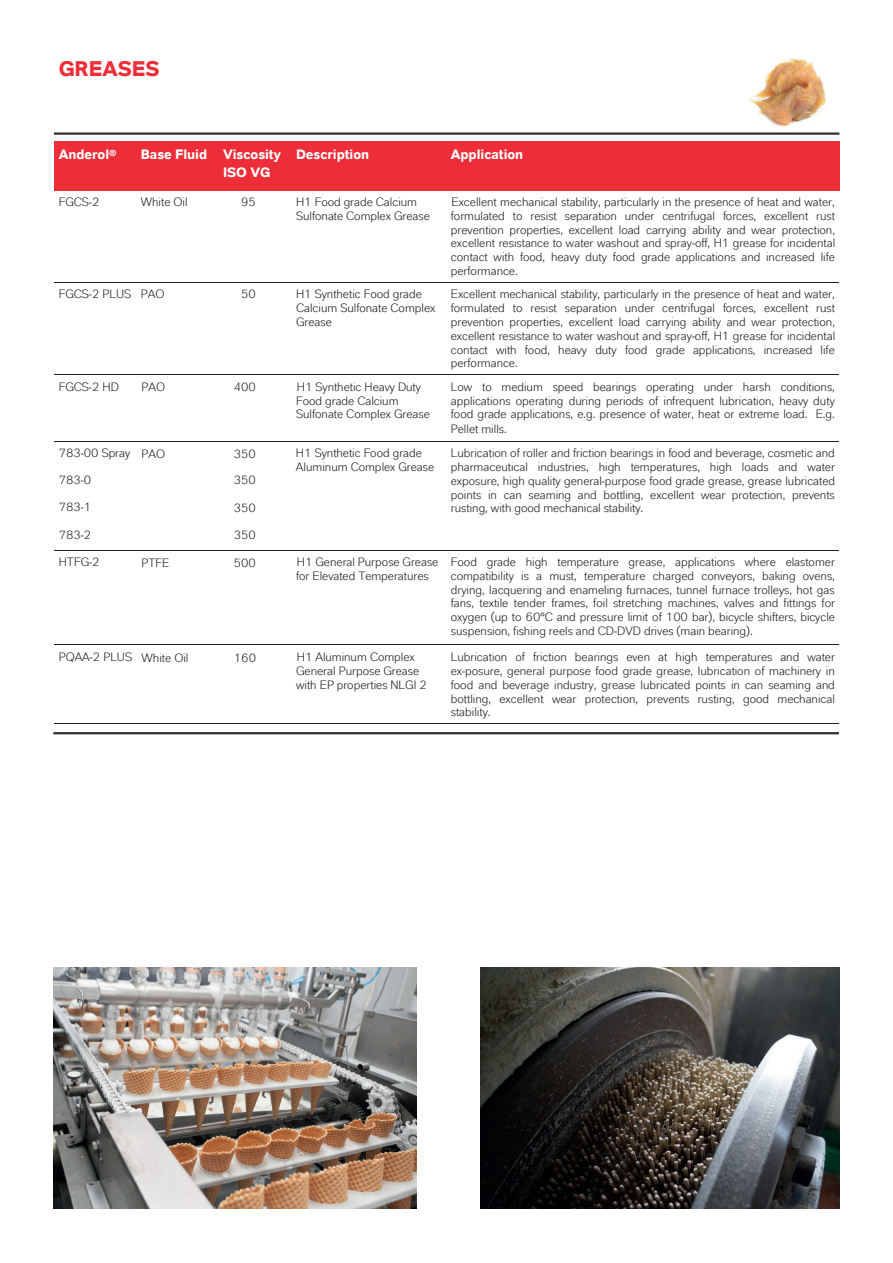
<style>
.page{position:relative;width:893px;height:1263px;background:#fff}
.page>*{position:absolute;margin:0;border:0;box-sizing:border-box;transform-origin:0 0}
.t1{font:700 21px "Lanxess";color:#ed2e38}
.t2{font:700 13.5px/18.3px "Lanxess";color:#fff}
.t3{font:12px/13.8px "Lanxess";color:#231f20}
</style>
<div class="page">
<div style="left:55px;top:141px;width:82px;height:50px;background:#ed2e38"></div>
<div style="left:137px;top:141px;width:82px;height:50px;background:#ed2e38"></div>
<div style="left:219px;top:141px;width:73px;height:50px;background:#ed2e38"></div>
<div style="left:292px;top:141px;width:155px;height:50px;background:#ed2e38"></div>
<div style="left:447px;top:141px;width:392px;height:50px;background:#ed2e38"></div>
<hr style="left:55px;top:282px;width:784px;height:1px;background:#231f20">
<hr style="left:55px;top:375px;width:784px;height:1px;background:#231f20">
<hr style="left:55px;top:441px;width:784px;height:1px;background:#231f20">
<hr style="left:55px;top:550px;width:784px;height:1px;background:#231f20">
<hr style="left:55px;top:644px;width:784px;height:1px;background:#231f20">
<hr style="left:55px;top:723px;width:784px;height:1px;background:#231f20">
<img style="left:748px;top:57px;width:79px;height:70px">
<hr style="left:54px;top:132px;width:785px;height:3px;background:#302e2f">
<hr style="left:53px;top:732px;width:786px;height:2px;background:#302e2f">
<img style="left:54px;top:967px;width:362px;height:242px">
<img style="left:480px;top:968px;width:359px;height:241px">
<h1 class="t1" style="left:59px;top:56px;width:102px">GREASES</h1>
<p class="t2" style="left:59px;top:145px;width:60px">Anderol<sup>®</sup></p>
<p class="t2" style="left:223px;top:145px;width:60px;text-indent:-82px">Base Fluid Viscosity<br>ISO VG</p>
<p class="t2" style="left:296px;top:145px;width:75px">Description</p>
<p class="t2" style="left:451px;top:145px;width:74px">Application</p>
<p class="t3" style="left:59px;top:195px;width:42px">FGCS-2</p>
<p class="t3" style="left:141px;top:195px;width:48px">White Oil</p>
<p class="t3" style="left:241px;top:195px;width:16px">95</p>
<p class="t3" style="left:296px;top:195px;width:135px">H1 Food grade Calcium<br>Sulfonate Complex Grease</p>
<p class="t3" style="left:451px;top:195px;width:386px;text-align:justify">Excellent mechanical stability, particularly in the presence of heat and water, formulated to resist separation under centrifugal forces, excellent rust prevention properties, excellent load carrying ability and wear protection, excellent resistance to water washout and spray-off, H1 grease for incidental contact with food, heavy duty food grade applications and increased life performance.</p>
<p class="t3" style="left:59px;top:287px;width:107px">FGCS-2 PLUS PAO</p>
<p class="t3" style="left:241px;top:287px;width:16px">50</p>
<p class="t3" style="left:296px;top:287px;width:141px">H1 Synthetic Food grade<br>Calcium Sulfonate Complex<br>Grease</p>
<p class="t3" style="left:451px;top:287px;width:386px;text-align:justify">Excellent mechanical stability, particularly in the presence of heat and water, formulated to resist separation under centrifugal forces, excellent rust prevention properties, excellent load carrying ability and wear protection, excellent resistance to water washout and spray-off, H1 grease for incidental contact with food, heavy duty food grade applications, increased life performance.</p>
<p class="t3" style="left:59px;top:380px;width:62px">FGCS-2 HD</p>
<p class="t3" style="left:142px;top:380px;width:25px">PAO</p>
<p class="t3" style="left:234px;top:380px;width:24px">400</p>
<p class="t3" style="left:296px;top:380px;width:135px">H1 Synthetic Heavy Duty<br>Food grade Calcium<br>Sulfonate Complex Grease</p>
<p class="t3" style="left:451px;top:379px;width:386px;text-align:justify">Low to medium speed bearings operating under harsh conditions, applications operating during periods of infrequent lubrication, heavy duty food grade applications, e.g. presence of water, heat or extreme load. E.g.<br>Pellet mills.</p>
<p class="t3" style="left:59px;top:446px;width:108px">783-00 Spray PAO</p>
<p class="t3" style="left:234px;top:447px;width:24px">350</p>
<p class="t3" style="left:296px;top:446px;width:140px">H1 Synthetic Food grade<br>Aluminum Complex Grease</p>
<p class="t3" style="left:451px;top:446px;width:386px;text-align:justify">Lubrication of roller and friction bearings in food and beverage, cosmetic and pharmaceutical industries, high temperatures, high loads and water exposure, high quality general-purpose food grade grease, grease lubricated points in can seaming and bottling, excellent wear protection, prevents rusting, with good mechanical stability.</p>
<p class="t3" style="left:59px;top:473px;width:34px">783-0</p>
<p class="t3" style="left:234px;top:473px;width:24px">350</p>
<p class="t3" style="left:59px;top:500px;width:34px">783-1</p>
<p class="t3" style="left:234px;top:501px;width:24px">350</p>
<p class="t3" style="left:59px;top:527px;width:34px">783-2</p>
<p class="t3" style="left:234px;top:528px;width:24px">350</p>
<p class="t3" style="left:59px;top:555px;width:42px">HTFG-2</p>
<p class="t3" style="left:142px;top:555px;width:29px">PTFE</p>
<p class="t3" style="left:234px;top:555px;width:24px">500</p>
<p class="t3" style="left:296px;top:555px;width:144px">H1 General Purpose Grease for Elevated Temperatures</p>
<p class="t3" style="left:451px;top:555px;width:386px;text-align:justify">Food grade high temperature grease, applications where elastomer compatibility is a must, temperature charged conveyors, baking ovens, drying, lacquering and enameling furnaces, tunnel furnace trolleys, hot gas fans, textile tender frames, foil stretching machines, valves and fittings for oxygen (up to 60°C and pressure limit of 100 bar), bicycle shifters, bicycle suspension, fishing reels and CD-DVD drives (main bearing).</p>
<p class="t3" style="left:59px;top:650px;width:131px">PQAA-2 PLUS White Oil</p>
<p class="t3" style="left:234px;top:651px;width:24px">160</p>
<p class="t3" style="left:296px;top:650px;width:132px">H1 Aluminum Complex<br>General Purpose Grease with EP properties NLGI 2</p>
<p class="t3" style="left:451px;top:650px;width:386px;text-align:justify">Lubrication of friction bearings even at high temperatures and water ex-posure, general purpose food grade grease, lubrication of machinery in food and beverage industry, grease lubricated points in can seaming and bottling, excellent wear protection, prevents rusting, good mechanical stability.</p>
</div>
